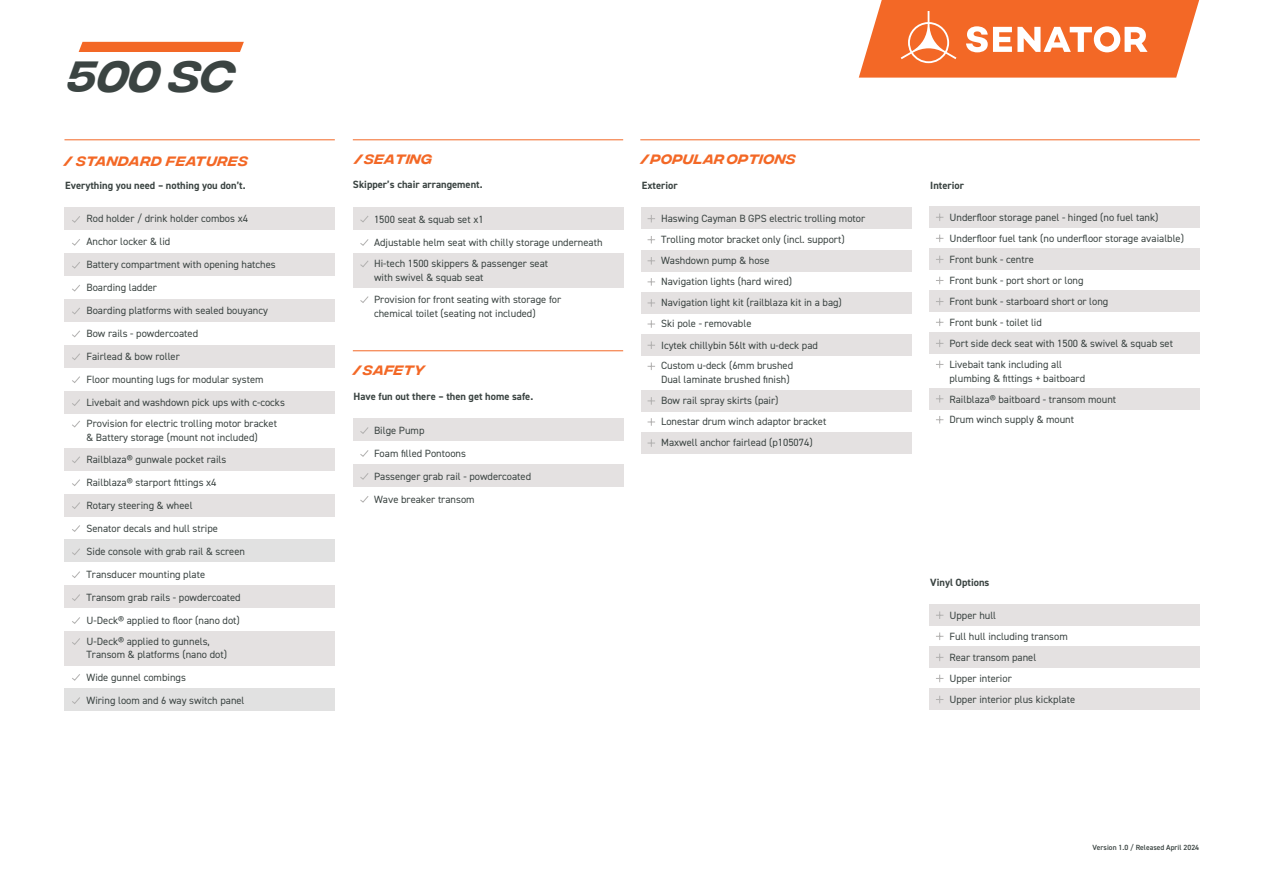
<style>
.page{position:relative;width:1263px;height:893px;background:#fff}
.page>*{position:absolute;margin:0;border:0;box-sizing:border-box;transform-origin:0 0}
.t1{font:italic 500 43.5px "Integral CF";color:#3b4442}
.t2{font:italic 500 13.5px "Integral CF";letter-spacing:.035em;color:#f36826}
.t3{font:italic 500 13.5px "Integral CF";letter-spacing:.06em;color:#f36826}
.t4{font:10.5px/23px "DIN2014";color:#3b4442}
.t5{font:700 10.5px "DIN2014";color:#3b4442}
.t6{font:600 7.5px "DIN2014";color:#3b4442}
</style>
<div class="page">
<div style="left:929px;top:388px;width:271px;height:21px;background:#e4e1e1"></div>
<div style="left:929px;top:333px;width:271px;height:21px;background:#e4e1e1"></div>
<div style="left:929px;top:207px;width:271px;height:21px;background:#e4e1e1"></div>
<div style="left:929px;top:249px;width:271px;height:21px;background:#e4e1e1"></div>
<div style="left:929px;top:291px;width:271px;height:21px;background:#e4e1e1"></div>
<svg style="left:936px;top:213px;width:7px;height:8px"></svg>
<svg style="left:936px;top:235px;width:7px;height:7px"></svg>
<svg style="left:936px;top:256px;width:7px;height:7px"></svg>
<svg style="left:936px;top:277px;width:7px;height:7px"></svg>
<svg style="left:936px;top:298px;width:7px;height:7px"></svg>
<svg style="left:936px;top:318px;width:7px;height:8px"></svg>
<svg style="left:936px;top:340px;width:7px;height:7px"></svg>
<svg style="left:936px;top:361px;width:7px;height:7px"></svg>
<svg style="left:936px;top:395px;width:7px;height:8px"></svg>
<svg style="left:936px;top:416px;width:7px;height:7px"></svg>
<div style="left:641px;top:390px;width:270px;height:21px;background:#e4e1e1"></div>
<div style="left:641px;top:432px;width:270px;height:22px;background:#e4e1e1"></div>
<svg style="left:647px;top:397px;width:8px;height:8px"></svg>
<svg style="left:647px;top:418px;width:8px;height:8px"></svg>
<svg style="left:647px;top:439px;width:8px;height:8px"></svg>
<div style="left:64px;top:631px;width:271px;height:34px;background:#e4e1e1"></div>
<div style="left:64px;top:585px;width:271px;height:23px;background:#e4e1e1"></div>
<div style="left:64px;top:688px;width:271px;height:23px;background:#e1e1e1"></div>
<svg style="left:72px;top:638px;width:8px;height:7px"></svg>
<svg style="left:72px;top:674px;width:8px;height:7px"></svg>
<svg style="left:72px;top:697px;width:8px;height:7px"></svg>
<hr style="left:640px;top:139px;width:560px;height:1px;background:#f36826">
<hr style="left:64px;top:139px;width:271px;height:1px;background:#f36826">
<div style="left:64px;top:207px;width:271px;height:23px;background:#e4e1e1"></div>
<div style="left:64px;top:253px;width:271px;height:23px;background:#e4e1e1"></div>
<div style="left:64px;top:299px;width:271px;height:23px;background:#e4e1e1"></div>
<div style="left:64px;top:345px;width:271px;height:23px;background:#e4e1e1"></div>
<div style="left:64px;top:391px;width:271px;height:23px;background:#e4e1e1"></div>
<div style="left:64px;top:448px;width:271px;height:23px;background:#e4e1e1"></div>
<div style="left:64px;top:494px;width:271px;height:23px;background:#e4e1e1"></div>
<div style="left:64px;top:539px;width:271px;height:23px;background:#e1e1e1"></div>
<svg style="left:72px;top:216px;width:8px;height:7px"></svg>
<hr style="left:353px;top:139px;width:270px;height:1px;background:#f36826">
<div style="left:353px;top:253px;width:270px;height:35px;background:#e4e1e1"></div>
<svg style="left:360px;top:239px;width:9px;height:7px"></svg>
<svg style="left:360px;top:260px;width:9px;height:7px"></svg>
<svg style="left:360px;top:296px;width:9px;height:7px"></svg>
<div style="left:353px;top:207px;width:270px;height:23px;background:#e4e1e1"></div>
<svg style="left:360px;top:216px;width:9px;height:6px"></svg>
<hr style="left:353px;top:350px;width:270px;height:1px;background:#f36826">
<div style="left:353px;top:418px;width:270px;height:23px;background:#e4e1e1"></div>
<div style="left:353px;top:464px;width:270px;height:23px;background:#e4e1e1"></div>
<svg style="left:360px;top:427px;width:9px;height:7px"></svg>
<svg style="left:360px;top:450px;width:9px;height:7px"></svg>
<svg style="left:360px;top:473px;width:9px;height:7px"></svg>
<svg style="left:360px;top:496px;width:9px;height:7px"></svg>
<svg style="left:72px;top:262px;width:8px;height:7px"></svg>
<svg style="left:72px;top:239px;width:8px;height:7px"></svg>
<svg style="left:72px;top:285px;width:8px;height:7px"></svg>
<svg style="left:72px;top:308px;width:8px;height:7px"></svg>
<svg style="left:72px;top:330px;width:8px;height:8px"></svg>
<svg style="left:72px;top:353px;width:8px;height:7px"></svg>
<svg style="left:72px;top:376px;width:8px;height:7px"></svg>
<svg style="left:72px;top:399px;width:8px;height:7px"></svg>
<svg style="left:72px;top:420px;width:8px;height:8px"></svg>
<svg style="left:72px;top:479px;width:8px;height:7px"></svg>
<svg style="left:72px;top:502px;width:8px;height:7px"></svg>
<svg style="left:72px;top:525px;width:8px;height:7px"></svg>
<svg style="left:72px;top:548px;width:8px;height:7px"></svg>
<svg style="left:72px;top:571px;width:8px;height:7px"></svg>
<svg style="left:72px;top:594px;width:8px;height:7px"></svg>
<svg style="left:72px;top:617px;width:8px;height:7px"></svg>
<svg style="left:72px;top:456px;width:8px;height:7px"></svg>
<div style="left:641px;top:208px;width:270px;height:21px;background:#e4e1e1"></div>
<div style="left:641px;top:250px;width:270px;height:21px;background:#e4e1e1"></div>
<div style="left:641px;top:292px;width:270px;height:22px;background:#e4e1e1"></div>
<svg style="left:647px;top:215px;width:8px;height:7px"></svg>
<svg style="left:647px;top:236px;width:8px;height:7px"></svg>
<svg style="left:647px;top:257px;width:8px;height:8px"></svg>
<svg style="left:647px;top:278px;width:8px;height:8px"></svg>
<svg style="left:647px;top:299px;width:8px;height:8px"></svg>
<svg style="left:647px;top:320px;width:8px;height:8px"></svg>
<div style="left:641px;top:335px;width:270px;height:21px;background:#e4e1e1"></div>
<svg style="left:647px;top:341px;width:8px;height:8px"></svg>
<svg style="left:647px;top:362px;width:8px;height:8px"></svg>
<div style="left:929px;top:605px;width:271px;height:21px;background:#e4e1e1"></div>
<div style="left:929px;top:647px;width:271px;height:21px;background:#e4e1e1"></div>
<div style="left:929px;top:689px;width:271px;height:21px;background:#e4e1e1"></div>
<svg style="left:936px;top:611px;width:7px;height:8px"></svg>
<svg style="left:936px;top:632px;width:7px;height:8px"></svg>
<svg style="left:936px;top:654px;width:7px;height:7px"></svg>
<svg style="left:936px;top:675px;width:7px;height:7px"></svg>
<svg style="left:936px;top:696px;width:7px;height:7px"></svg>
<div style="left:79px;top:42px;width:165px;height:10px;background:#f36826"></div>
<svg style="left:859px;top:0;width:341px;height:78px"></svg>
<h1 class="t1" style="left:68px;top:54px;width:168px">500 SC</h1>
<p class="t3" style="left:64px;top:154px;width:185px">/ STANDARD FEATURES</p>
<p class="t2" style="left:355px;top:152px;width:79px">/ SEATING</p>
<p class="t2" style="left:641px;top:152px;width:156px">/ POPULAR OPTIONS</p>
<p class="t5" style="left:353px;top:178px;width:131px">Skipper’s chair arrangement.</p>
<p class="t4" style="left:374px;top:207px;width:111px">1500 seat &amp; squab set x1</p>
<p class="t5" style="left:65px;top:179px;width:182px">Everything you need – nothing you don’t.</p>
<p class="t5" style="left:642px;top:178px;width:37px">Exterior</p>
<p class="t4" style="left:86px;top:207px;width:163px">Rod holder / drink holder combos x4</p>
<p class="t4" style="left:661px;top:208px;width:206px;line-height:21px">Haswing Cayman B GPS electric trolling motor Trolling motor bracket only (incl. support)<br>Washdown pump &amp; hose<br>Navigation lights (hard wired)<br>Navigation light kit (railblaza kit in a bag)<br>Ski pole - removable<br>Icytek chillybin 56lt with u-deck pad<br>Custom u-deck (6mm brushed</p>
<p class="t4" style="left:661px;top:368px;width:130px">Dual laminate brushed finish)</p>
<p class="t4" style="left:86px;top:230px;width:85px">Anchor locker &amp; lid</p>
<p class="t4" style="left:86px;top:276px;width:200px">Boarding ladder<br>Boarding platforms with sealed bouyancy<br>Bow rails - powdercoated<br>Fairlead &amp; bow roller<br>Floor mounting lugs for modular system<br>Livebait and washdown pick ups with c-cocks</p>
<p class="t4" style="left:86px;top:417px;width:192px;line-height:13.5px">Provision for electric trolling motor bracket &amp; Battery storage (mount not included)</p>
<p class="t4" style="left:86px;top:471px;width:160px">Railblaza® starport fittings x4<br>Rotary steering &amp; wheel<br>Senator decals and hull stripe<br>Side console with grab rail &amp; screen<br>Transducer mounting plate<br>Transom grab rails - powdercoated<br>U-Deck® applied to floor (nano dot)</p>
<p class="t4" style="left:374px;top:231px;width:230px;line-height:21.5px">Adjustable helm seat with chilly storage underneath<br>Hi-tech 1500 skippers &amp; passenger seat</p>
<p class="t4" style="left:374px;top:266px;width:189px;line-height:22.4px">with swivel &amp; squab seat<br>Provision for front seating with storage for</p>
<p class="t4" style="left:374px;top:301px;width:163px">chemical toilet (seating not included)</p>
<p class="t4" style="left:86px;top:253px;width:191px">Battery compartment with opening hatches</p>
<p class="t2" style="left:354px;top:363px;width:73px">/ SAFETY</p>
<p class="t5" style="left:354px;top:390px;width:181px">Have fun out there – then get home safe.</p>
<p class="t4" style="left:374px;top:419px;width:159px">Bilge Pump<br>Foam filled Pontoons<br>Passenger grab rail - powdercoated<br>Wave breaker transom</p>
<p class="t4" style="left:661px;top:390px;width:167px;line-height:21.3px">Bow rail spray skirts (pair)<br>Lonestar drum winch adaptor bracket<br>Maxwell anchor fairlead (p105074)</p>
<p class="t4" style="left:86px;top:448px;width:141px">Railblaza® gunwale pocket rails</p>
<p class="t4" style="left:86px;top:634px;width:142px;line-height:13.5px">U-Deck® applied to gunnels,<br>Transom &amp; platforms (nano dot)</p>
<p class="t4" style="left:86px;top:665px;width:160px">Wide gunnel combings<br>Wiring loom and 6 way switch panel</p>
<p class="t5" style="left:930px;top:178px;width:35px">Interior</p>
<p class="t4" style="left:949px;top:206px;width:211px">Underfloor storage panel - hinged (no fuel tank)</p>
<p class="t4" style="left:949px;top:249px;width:160px;line-height:21px">Front bunk - centre<br>Front bunk - port short or long<br>Front bunk - starboard short or long</p>
<p class="t4" style="left:949px;top:227px;width:236px">Underfloor fuel tank (no underfloor storage avaialble)</p>
<p class="t4" style="left:949px;top:311px;width:94px">Front bunk - toilet lid</p>
<p class="t4" style="left:949px;top:358px;width:137px;line-height:13.5px">Livebait tank including all plumbing &amp; fittings + baitboard</p>
<p class="t4" style="left:949px;top:387px;width:168px">Railblaza® baitboard - transom mount</p>
<p class="t4" style="left:949px;top:332px;width:225px">Port side deck seat with 1500 &amp; swivel &amp; squab set</p>
<p class="t4" style="left:949px;top:408px;width:126px">Drum winch supply &amp; mount</p>
<p class="t5" style="left:930px;top:575px;width:61px">Vinyl Options</p>
<p class="t4" style="left:949px;top:604px;width:48px">Upper hull</p>
<p class="t4" style="left:949px;top:647px;width:127px;line-height:21px">Rear transom panel<br>Upper interior<br>Upper interior plus kickplate</p>
<p class="t4" style="left:949px;top:625px;width:120px">Full hull including transom</p>
<p class="t6" style="left:1092px;top:842px;width:108px">Version 1.0 / Released April 2024</p>
</div>
